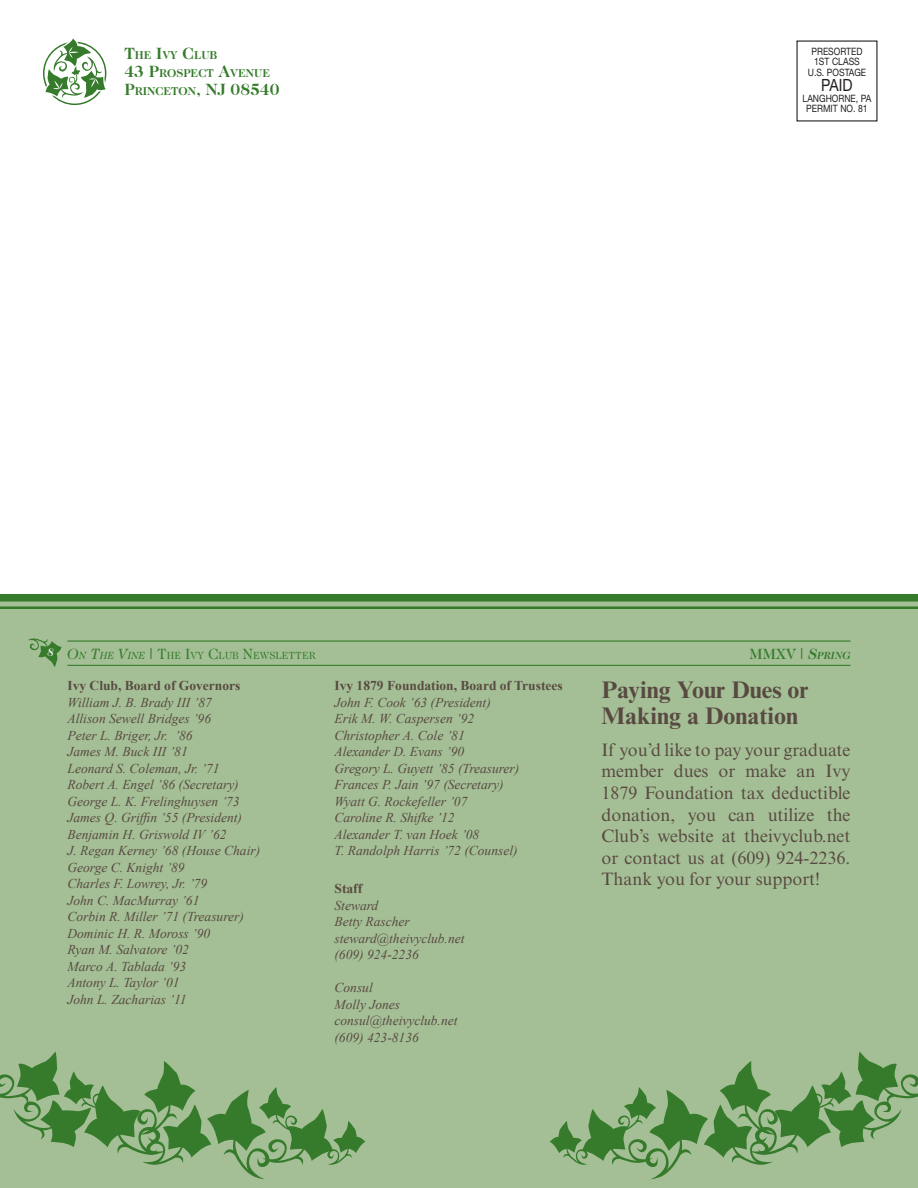
<style>
.page{position:relative;width:918px;height:1188px;background:#fff}
.page>*{position:absolute;margin:0;border:0;box-sizing:border-box;transform-origin:0 0}
.t1{font:700 24px/25.5px "Times New Roman MT Std";color:#594a41}
.t2{font:18px/21.6px "Times New Roman MT Std";color:#594a41;text-align:justify}
.t3{font:16.8px "Helvetica Neue";color:#231f20;scale:.85 1}
.t4{font:700 16.5px "Caslon 224 Std";color:#357b2b}
.t5{font:italic 13.5px/16.5px "Times New Roman";color:#594a41}
.t6{font:700 13.5px "Times New Roman";color:#594a41}
.t7{font:700 11.55px/18px "Caslon 224 Std";color:#357b2b}
.t8{font:10.5px "Caslon 224 Std";color:#357b2b}
.t9{font:italic 700 10.5px "Caslon 224 Std";color:#357b2b}
.t10{font:10.2px/10.6px "Helvetica Neue";color:#231f20;text-align:center;scale:.85 1}
.s1{font-size:16.5px}
.s2{font-size:11.55px}
.s3{font-style:italic;font-size:15px}
.s4{font-style:italic}
.s5{font-size:15px}
.s6{font-weight:500;font-style:normal;font-size:15px}
.s7{font-weight:400;font-style:normal;font-size:15px}
</style>
<div class="page">
<div style="left:0;top:594px;width:918px;height:594px;background:#a4bf96"></div>
<hr style="left:68px;top:640px;width:782px;height:2px;background:#357b2b">
<svg style="left:28px;top:638px;width:34px;height:29px"></svg>
<hr style="left:68px;top:665px;width:782px;height:1px;background:#357b2b">
<svg style="left:43px;top:39px;width:63px;height:66px"></svg>
<svg style="left:550px;top:1052px;width:368px;height:127px"></svg>
<svg style="left:0;top:1052px;width:365px;height:127px"></svg>
<div style="left:0;top:594px;width:918px;height:8px;background:#357b2b"></div>
<hr style="left:0;top:606px;width:918px;height:3px;background:#357b2b">
<p class="t7" style="left:124px;top:46px;width:147px"><span class="s1">T</span>HE <span class="s1">I</span>VY <span class="s1">C</span>LUB<br><span class="s1">43 P</span>ROSPECT <span class="s1">A</span>VENUE</p>
<p class="t4" style="left:124px;top:79px;width:157px">P<span class="s2">RINCETON</span>, NJ 08540</p>
<p class="t10" style="left:808px;top:46px;width:70px">PRESORTED<br>1ST CLASS<br>U.S. POSTAGE</p>
<p class="t3" style="left:821px;top:75px;width:38px">PAID</p>
<p class="t10" style="left:803px;top:93px;width:82px">LANGHORNE, PA<br>PERMIT NO. 81</p>
<p class="t8" style="left:47px;top:649px;width:270px"><sup>8</sup> <span class="s3">O</span><span class="s4">N</span> <span class="s3">T</span><span class="s4">HE</span> <span class="s3">V</span><span class="s4">INE</span> <span class="s5">| T</span>HE <span class="s5">I</span>VY <span class="s5">C</span>LUB <span class="s5">N</span>EWSLETTER</p>
<p class="t9" style="left:750px;top:649px;width:102px"><span class="s6">MMXV</span> <span class="s7">|</span> <span class="s5">S</span>pring</p>
<p class="t6" style="left:68px;top:676px;width:174px">Ivy Club, Board of Governors</p>
<p class="t5" style="left:68px;top:694px;width:194px">William J. B. Brady III ’87<br>Allison Sewell Bridges ’96<br>Peter L. Briger, Jr. ’86<br>James M. Buck III ’81<br>Leonard S. Coleman, Jr. ’71<br>Robert A. Engel ’86 (Secretary)<br>George L. K. Frelinghuysen ’73<br>James Q. Griffin ’55 (President)<br>Benjamin H. Griswold IV ’62<br>J. Regan Kerney ’68 (House Chair)<br>George C. Knight ’89<br>Charles F. Lowrey, Jr. ’79<br>John C. MacMurray ’61<br>Corbin R. Miller ’71 (Treasurer)<br>Dominic H. R. Moross ’90<br>Ryan M. Salvatore ’02<br>Marco A. Tablada ’93<br>Antony L. Taylor ’01<br>John L. Zacharias ’11</p>
<p class="t6" style="left:335px;top:676px;width:230px">Ivy 1879 Foundation, Board of Trustees</p>
<p class="t5" style="left:335px;top:694px;width:186px">John F. Cook ’63 (President)<br>Erik M. W. Caspersen ’92<br>Christopher A. Cole ’81<br>Alexander D. Evans ’90<br>Gregory L. Guyett ’85 (Treasurer)<br>Frances P. Jain ’97 (Secretary)<br>Wyatt G. Rockefeller ’07<br>Caroline R. Shifke ’12<br>Alexander T. van Hoek ’08<br>T. Randolph Harris ’72 (Counsel)</p>
<p class="t6" style="left:335px;top:879px;width:29px">Staff</p>
<p class="t5" style="left:335px;top:897px;width:132px">Steward<br>Betty Rascher steward@theivyclub.net (609) 924-2236</p>
<p class="t5" style="left:335px;top:979px;width:125px">Consul<br>Molly Jones consul@theivyclub.net (609) 423-8136</p>
<h1 class="t1" style="left:602px;top:677px;width:209px">Paying Your Dues or<br>Making a Donation</h1>
<h2 class="t2" style="left:602px;top:739px;width:251px">If you’d like to pay your graduate member dues or make an Ivy 1879 Foundation tax deductible donation, you can utilize the Club’s website at theivyclub.net or contact us at (609) 924-2236.<br>Thank you for your support!</h2>
</div>
